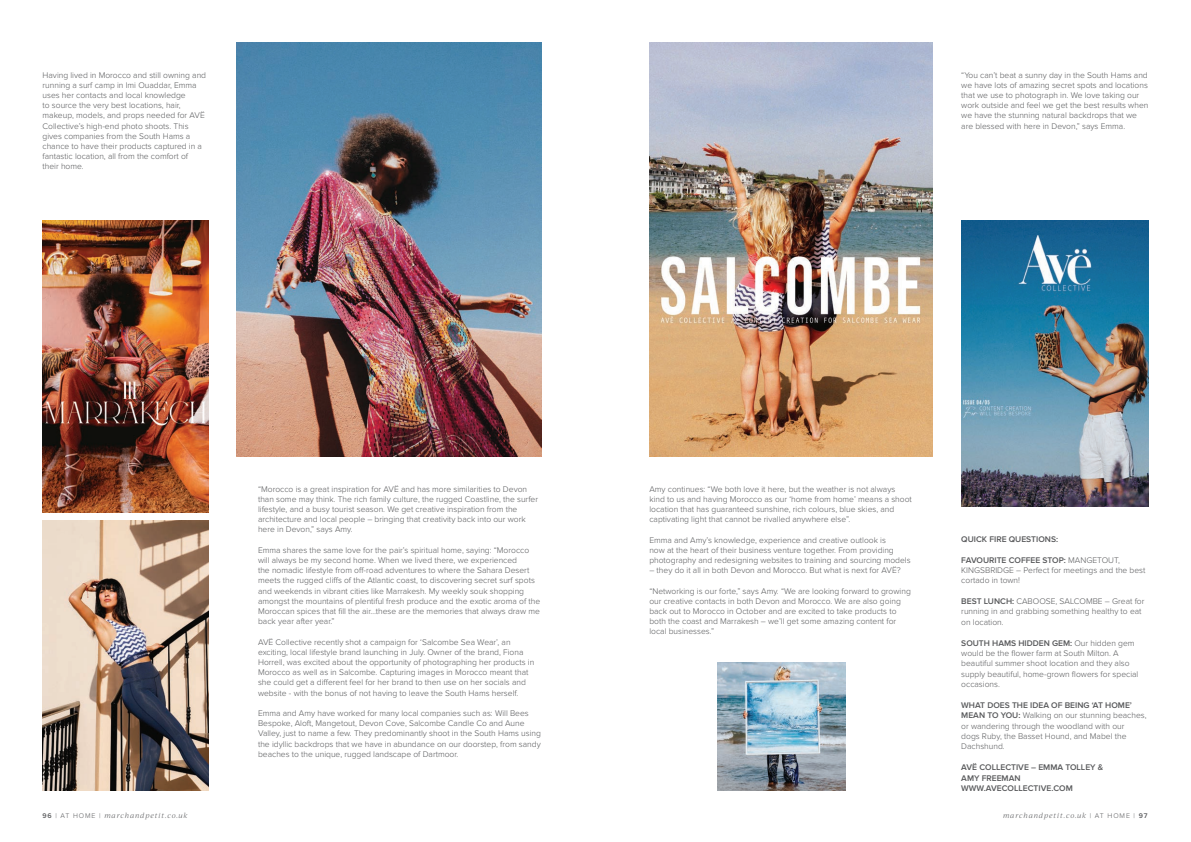
<style>
.page{position:relative;width:1191px;height:842px;background:#fff}
.page>*{position:absolute;margin:0;border:0;box-sizing:border-box;transform-origin:0 0}
.t1{font:300 8.5px/10.2px "Proxima Nova";color:#57585a}
.t2{font:600 8.5px/10.4px "Proxima Nova";color:#57585a}
.t3{font:italic 300 7px "Ivy Journal";letter-spacing:.12em;color:#57585a}
.s1{font-weight:600}
.s2{font-family:"Proxima Nova";font-weight:600;font-style:normal}
.s3{font-family:"Proxima Nova";font-style:normal}
</style>
<div class="page">
<img style="left:43px;top:220px;width:165px;height:292px">
<img style="left:237px;top:43px;width:304px;height:413px">
<img style="left:649px;top:43px;width:284px;height:413px">
<img style="left:43px;top:521px;width:165px;height:270px">
<img style="left:961px;top:220px;width:187px;height:287px">
<img style="left:717px;top:663px;width:128px;height:128px">
<p class="t1" style="left:43px;top:70px;width:165px">Having lived in Morocco and still owning and running a surf camp in Imi Ouaddar, Emma uses her contacts and local knowledge<br>to source the very best locations, hair, makeup, models, and props needed for AVË Collective’s high-end photo shoots. This gives companies from the South Hams a chance to have their products captured in a fantastic location, all from the comfort of their home.</p>
<p class="t1" style="left:961px;top:70px;width:189px">“You can’t beat a sunny day in the South Hams and we have lots of amazing secret spots and locations that we use to photograph in. We love taking our work outside and feel we get the best results when we have the stunning natural backdrops that we are blessed with here in Devon,” says Emma.</p>
<p class="t1" style="left:258px;top:484px;width:281px">“Morocco is a great inspiration for AVË and has more similarities to Devon than some may think. The rich family culture, the rugged Coastline, the surfer lifestyle, and a busy tourist season. We get creative inspiration from the architecture and local people – bringing that creativity back into our work here in Devon,” says Amy.</p>
<p class="t1" style="left:258px;top:545px;width:284px">Emma shares the same love for the pair’s spiritual home, saying: “Morocco will always be my second home. When we lived there, we experienced<br>the nomadic lifestyle from off-road adventures to where the Sahara Desert meets the rugged cliffs of the Atlantic coast, to discovering secret surf spots and weekends in vibrant cities like Marrakesh. My weekly souk shopping amongst the mountains of plentiful fresh produce and the exotic aroma of the Moroccan spices that fill the air…these are the memories that always draw me back year after year.”</p>
<p class="t1" style="left:258px;top:637px;width:278px">AVË Collective recently shot a campaign for ‘Salcombe Sea Wear’, an exciting, local lifestyle brand launching in July. Owner of the brand, Fiona Horrell, was excited about the opportunity of photographing her products in Morocco as well as in Salcombe. Capturing images in Morocco meant that she could get a different feel for her brand to then use on her socials and website - with the bonus of not having to leave the South Hams herself.</p>
<p class="t1" style="left:258px;top:708px;width:284px">Emma and Amy have worked for many local companies such as: Will Bees Bespoke, Aloft, Mangetout, Devon Cove, Salcombe Candle Co and Aune Valley, just to name a few. They predominantly shoot in the South Hams using the idyllic backdrops that we have in abundance on our doorstep, from sandy beaches to the unique, rugged landscape of Dartmoor.</p>
<p class="t1" style="left:649px;top:484px;width:264px">Amy continues: “We both love it here, but the weather is not always kind to us and having Morocco as our ‘home from home’ means a shoot location that has guaranteed sunshine, rich colours, blue skies, and captivating light that cannot be rivalled anywhere else”.</p>
<p class="t1" style="left:649px;top:535px;width:263px">Emma and Amy’s knowledge, experience and creative outlook is<br>now at the heart of their business venture together. From providing photography and redesigning websites to training and sourcing models</p>
<p class="t1" style="left:649px;top:565px;width:253px">– they do it all in both Devon and Morocco. But what is next for AVË?</p>
<p class="t1" style="left:649px;top:586px;width:263px">“Networking is our forte,” says Amy. “We are looking forward to growing our creative contacts in both Devon and Morocco. We are also going back out to Morocco in October and are excited to take products to both the coast and Marrakesh – we’ll get some amazing content for local businesses.”</p>
<p class="t2" style="left:961px;top:534px;width:98px">QUICK FIRE QUESTIONS:</p>
<p class="t1" style="left:961px;top:555px;width:186px"><span class="s1">FAVOURITE COFFEE STOP:</span> MANGETOUT,<br>KINGSBRIDGE – Perfect for meetings and the best cortado in town!</p>
<p class="t1" style="left:961px;top:596px;width:185px"><span class="s1">BEST LUNCH:</span> CABOOSE, SALCOMBE – Great for running in and grabbing something healthy to eat on location.</p>
<p class="t1" style="left:961px;top:638px;width:179px"><span class="s1">SOUTH HAMS HIDDEN GEM:</span> Our hidden gem would be the flower farm at South Milton. A beautiful summer shoot location and they also supply beautiful, home-grown flowers for special occasions.</p>
<p class="t1" style="left:961px;top:700px;width:187px"><span class="s1">WHAT DOES THE IDEA OF BEING ‘AT HOME’ MEAN TO YOU:</span> Walking on our stunning beaches, or wandering through the woodland with our<br>dogs Ruby, the Basset Hound, and Mabel the Dachshund.</p>
<p class="t2" style="left:961px;top:762px;width:144px">AVË COLLECTIVE – EMMA TOLLEY &amp;<br>AMY FREEMAN<br>WWW.AVECOLLECTIVE.COM</p>
<p class="t3" style="left:43px;top:810px;width:146px"><span class="s2">96</span> <span class="s3">| AT HOME |</span> marchandpetit.co.uk</p>
<p class="t3" style="left:1003px;top:810px;width:146px">marchandpetit.co.uk <span class="s3">| AT HOME |</span> <span class="s2">97</span></p>
</div>
